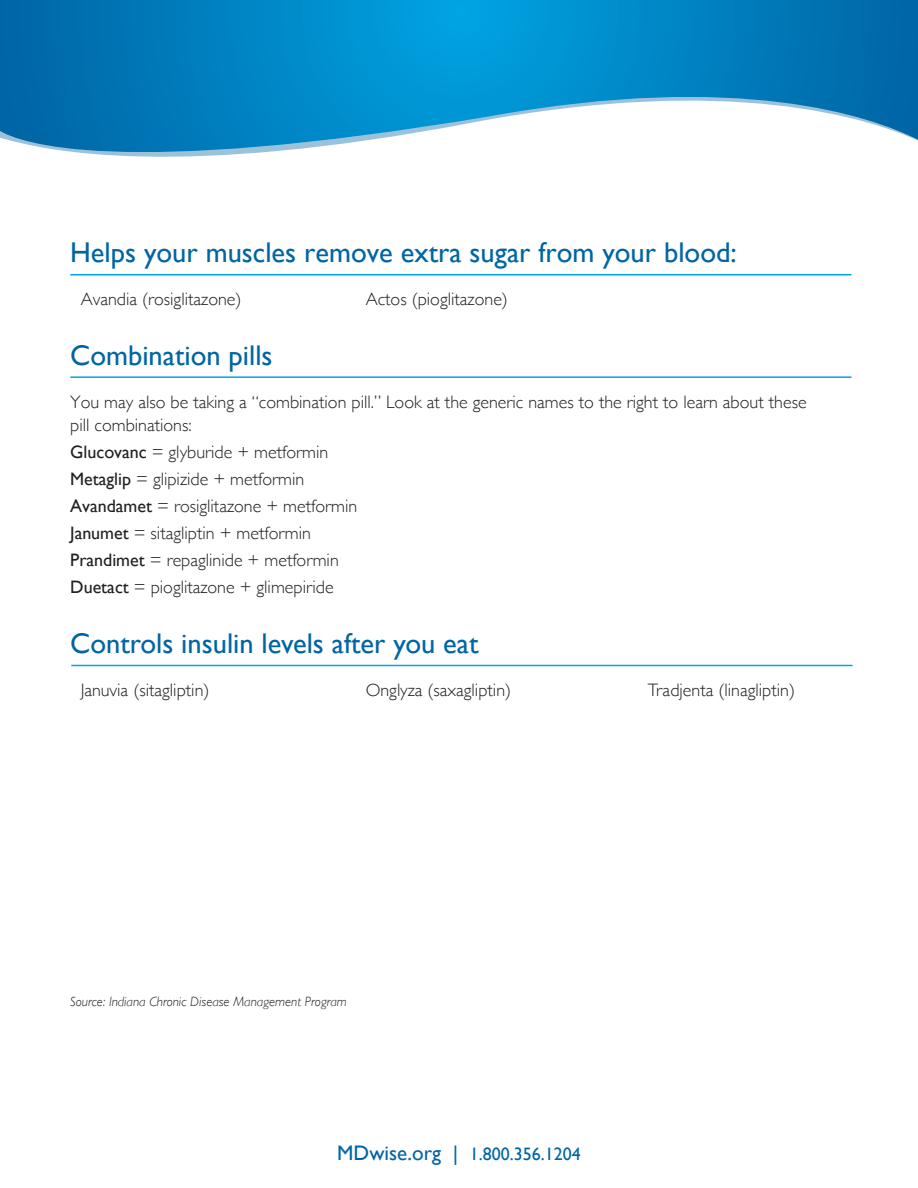
<style>
.page{position:relative;width:918px;height:1188px;background:#fff}
.page>*{position:absolute;margin:0;border:0;box-sizing:border-box;transform-origin:0 0}
.subsection{font:28.5px "Gill Sans";color:#0065a4}
.t1{font:300 18px/22.5px "Gill Sans";color:#231f20}
.t2{font:18px "Gill Sans";color:#0065a4}
.t3{font:italic 300 13.5px "Gill Sans";color:#231f20}
.s1{font-weight:400}
.s2{font-size:21px}
</style>
<div class="page">
<hr style="left:70px;top:274px;width:782px;height:1px;background:#00a5e3">
<hr style="left:70px;top:376px;width:782px;height:2px;background:#00a5e3">
<hr style="left:71px;top:665px;width:782px;height:1px;background:#00a5e3">
<svg style="left:0;top:0;width:918px;height:157px"></svg>
<p class="subsection" style="left:70px;top:235px;width:668px">Helps your muscles remove extra sugar from your blood:</p>
<p class="t1" style="left:81px;top:287px;width:162px">Avandia (rosiglitazone)</p>
<p class="t1" style="left:366px;top:287px;width:144px">Actos (pioglitazone)</p>
<p class="subsection" style="left:70px;top:338px;width:204px">Combination pills</p>
<p class="t1" style="left:70px;top:390px;width:738px">You may also be taking a “combination pill.” Look at the generic names to the right to learn about these pill combinations:</p>
<p class="t1" style="left:70px;top:440px;width:260px"><span class="s1">Glucovanc</span> = glyburide + metformin</p>
<p class="t1" style="left:70px;top:467px;width:236px"><span class="s1">Metaglip</span> = glipizide + metformin</p>
<p class="t1" style="left:70px;top:494px;width:289px"><span class="s1">Avandamet</span> = rosiglitazone + metformin</p>
<p class="t1" style="left:70px;top:521px;width:242px"><span class="s1">Janumet</span> = sitagliptin + metformin</p>
<p class="t1" style="left:70px;top:548px;width:270px"><span class="s1">Prandimet</span> = repaglinide + metformin</p>
<p class="t1" style="left:70px;top:575px;width:265px"><span class="s1">Duetact</span> = pioglitazone + glimepiride</p>
<p class="subsection" style="left:70px;top:626px;width:410px">Controls insulin levels after you eat</p>
<p class="t1" style="left:81px;top:678px;width:130px">Januvia (sitagliptin)</p>
<p class="t1" style="left:366px;top:678px;width:147px">Onglyza (saxagliptin)</p>
<p class="t1" style="left:648px;top:678px;width:149px">Tradjenta (linagliptin)</p>
<p class="t3" style="left:70px;top:994px;width:278px">Source: Indiana Chronic Disease Management Program</p>
<p class="t2" style="left:337px;top:1144px;width:245px"><span class="s2">MDwise.org |</span> 1.800.356.1204</p>
</div>
